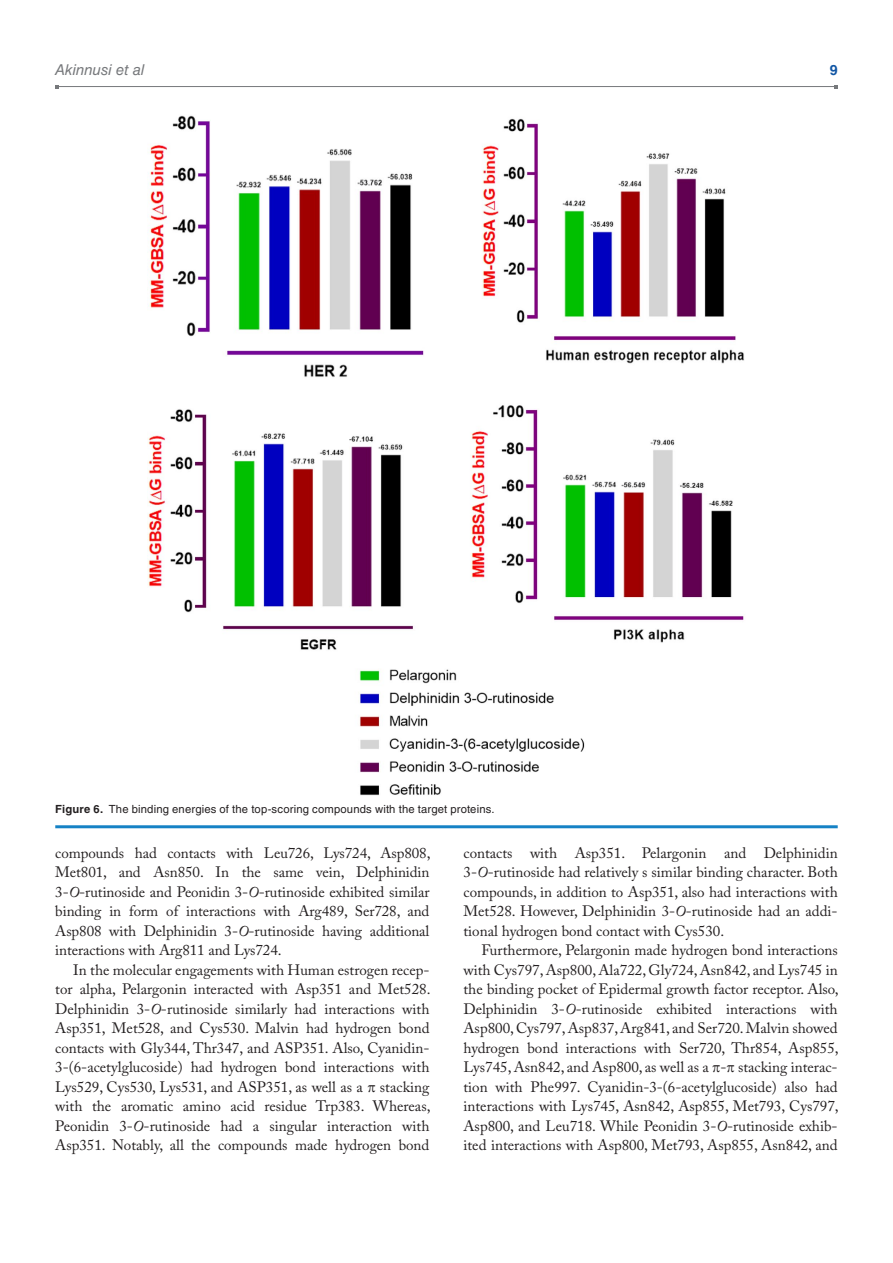
<style>
.page{position:relative;width:893px;height:1263px;background:#fff}
.page>*{position:absolute;margin:0;border:0;box-sizing:border-box;transform-origin:0 0}
.t1{font:15px/19.5px "Adobe Caslon Pro";color:#231f20;text-align:justify}
.t2{font:italic 15px "Helvetica LT Std";color:#76787b}
.t3{font:700 14.25px "Helvetica LT Std";color:#1055a4}
.t4{font:11.25px "Helvetica LT Std";letter-spacing:.015em;color:#231f20}
.s1{font-weight:700}
.s2{font-style:italic}
</style>
<div class="page">
<hr style="left:57px;top:86px;width:779px;height:1px;background:#76787b">
<hr style="left:55px;top:825px;width:783px;height:3px;background:#1582c5">
<img style="left:148px;top:115px;width:596px;height:681px">
<p class="t2" style="left:55px;top:61px;width:91px">Akinnusi et al</p>
<p class="t3" style="left:830px;top:61px;width:9px">9</p>
<p class="t4" style="left:55px;top:802px;width:441px"><span class="s1">Figure 6.</span> The binding energies of the top-scoring compounds with the target proteins.</p>
<p class="t1" style="left:55px;top:843px;width:377px">compounds had contacts with Leu726, Lys724, Asp808, Met801, and Asn850. In the same vein, Delphinidin 3-<span class="s2">O</span>-rutinoside and Peonidin 3-<span class="s2">O</span>-rutinoside exhibited similar binding in form of interactions with Arg489, Ser728, and Asp808 with Delphinidin 3-<span class="s2">O</span>-rutinoside having additional interactions with Arg811 and Lys724.</p>
<p class="t1" style="left:55px;top:960px;width:377px;text-indent:18px">In the molecular engagements with Human estrogen recep&shy;tor alpha, Pelargonin interacted with Asp351 and Met528.<br>Delphinidin 3-<span class="s2">O</span>-rutinoside similarly had interactions with Asp351, Met528, and Cys530. Malvin had hydrogen bond contacts with Gly344, Thr347, and ASP351. Also, Cyanidin-3-(6-acetylglucoside) had hydrogen bond interactions with Lys529, Cys530, Lys531, and ASP351, as well as a stacking with the aromatic amino acid residue Trp383. Whereas, Peonidin 3-<span class="s2">O</span>-rutinoside had a singular interaction with Asp351. Notably, all the compounds made hydrogen bond</p>
<p class="t1" style="left:463px;top:843px;width:376px">contacts with Asp351. Pelargonin and Delphinidin 3-<span class="s2">O</span>-rutinoside had relatively s similar binding character. Both compounds, in addition to Asp351, also had interactions with Met528. However, Delphinidin 3-<span class="s2">O</span>-rutinoside had an addi&shy;tional hydrogen bond contact with Cys530.</p>
<p class="t1" style="left:463px;top:940px;width:377px;text-indent:18px">Furthermore, Pelargonin made hydrogen bond interactions with Cys797, Asp800, Ala722, Gly724, Asn842, and Lys745 in the binding pocket of Epidermal growth factor receptor. Also, Delphinidin 3-<span class="s2">O</span>-rutinoside exhibited interactions with Asp800, Cys797, Asp837, Arg841, and Ser720. Malvin showed hydrogen bond interactions with Ser720, Thr854, Asp855, Lys745, Asn842, and Asp800, as well as a - stacking interac&shy;tion with Phe997. Cyanidin-3-(6-acetylglucoside) also had interactions with Lys745, Asn842, Asp855, Met793, Cys797, Asp800, and Leu718. While Peonidin 3-<span class="s2">O</span>-rutinoside exhib&shy;ited interactions with Asp800, Met793, Asp855, Asn842, and</p>
</div>
